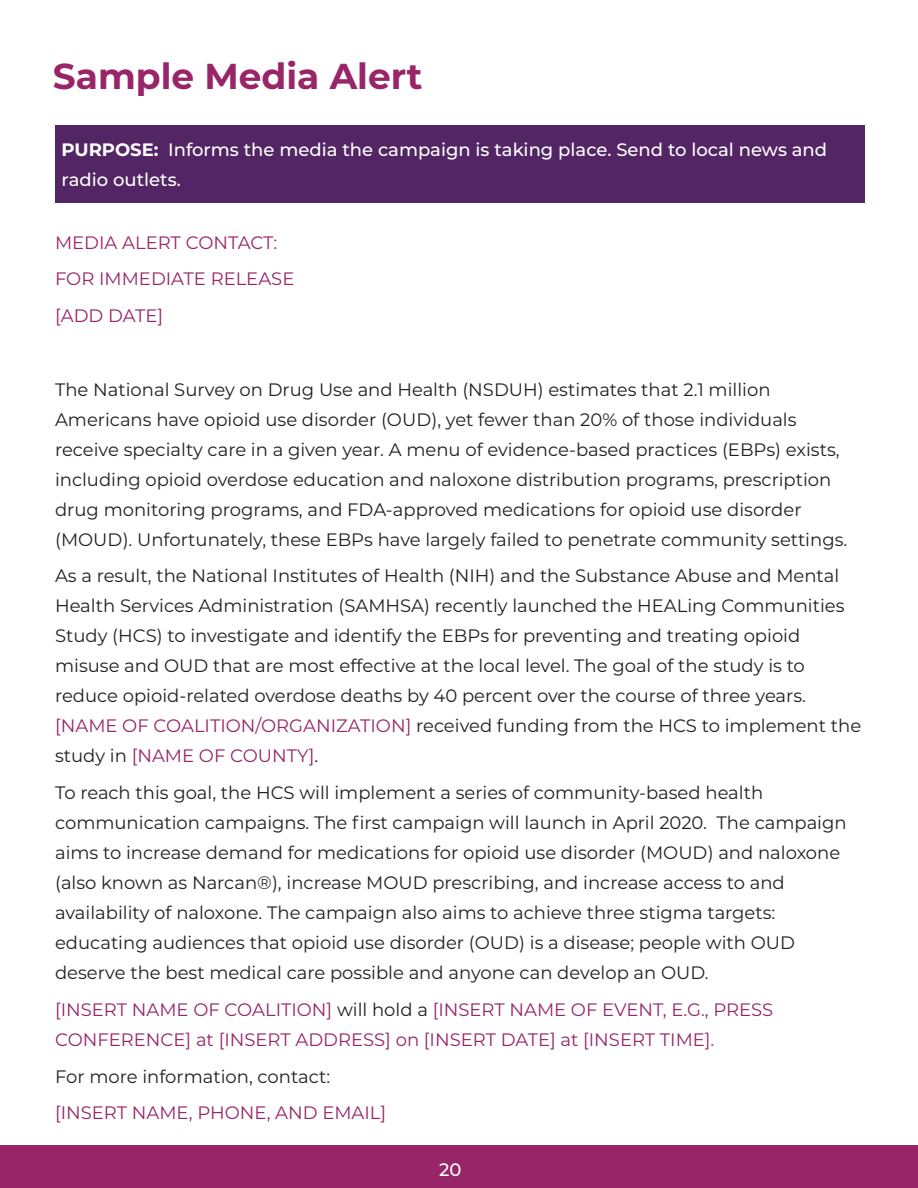
<style>
.page{position:relative;width:918px;height:1188px;background:#fff}
.page>*{position:absolute;margin:0;border:0;box-sizing:border-box;transform-origin:0 0}
.Heading{font:700 36px "Montserrat";color:#992569}
.t1{font:18px/30px "Montserrat";color:#231f20}
.t2{font:18px/30px "Montserrat";color:#982568}
.t3{font:500 18px/30px "Montserrat";color:#fff}
.s1{font-weight:700}
.s2{color:#982568}
.s3{color:#231f20}
</style>
<div class="page">
<div style="left:0;top:1145px;width:918px;height:43px;background:#992569"></div>
<div style="left:55px;top:125px;width:810px;height:78px;background:#532565"></div>
<p class="Heading" style="left:53px;top:50px;width:371px">Sample Media Alert</p>
<p class="t3" style="left:62px;top:134px;width:767px"><span class="s1">PURPOSE:</span> Informs the media the campaign is taking place. Send to local news and radio outlets.</p>
<p class="t2" style="left:55px;top:227px;width:224px">MEDIA ALERT CONTACT:</p>
<p class="t2" style="left:55px;top:263px;width:241px">FOR IMMEDIATE RELEASE</p>
<p class="t2" style="left:55px;top:300px;width:110px">[ADD DATE]</p>
<p class="t1" style="left:55px;top:374px;width:794px">The National Survey on Drug Use and Health (NSDUH) estimates that 2.1 million Americans have opioid use disorder (OUD), yet fewer than 20% of those individuals receive specialty care in a given year. A menu of evidence-based practices (EBPs) exists, including opioid overdose education and naloxone distribution programs, prescription drug monitoring programs, and FDA-approved medications for opioid use disorder (MOUD). Unfortunately, these EBPs have largely failed to penetrate community settings.</p>
<p class="t1" style="left:55px;top:560px;width:808px">As a result, the National Institutes of Health (NIH) and the Substance Abuse and Mental Health Services Administration (SAMHSA) recently launched the HEALing Communities Study (HCS) to investigate and identify the EBPs for preventing and treating opioid misuse and OUD that are most effective at the local level. The goal of the study is to reduce opioid-related overdose deaths by 40 percent over the course of three years. <span class="s2">[NAME OF COALITION/ORGANIZATION]</span> received funding from the HCS to implement the study in <span class="s2">[NAME OF COUNTY]</span>.</p>
<p class="t1" style="left:55px;top:777px;width:793px">To reach this goal, the HCS will implement a series of community-based health communication campaigns. The first campaign will launch in April 2020. The campaign aims to increase demand for medications for opioid use disorder (MOUD) and naloxone (also known as Narcan®), increase MOUD prescribing, and increase access to and availability of naloxone. The campaign also aims to achieve three stigma targets: educating audiences that opioid use disorder (OUD) is a disease; people with OUD deserve the best medical care possible and anyone can develop an OUD.</p>
<p class="t2" style="left:55px;top:994px;width:720px">[INSERT NAME OF COALITION] <span class="s3">will hold a</span> [INSERT NAME OF EVENT, E.G., PRESS<br>CONFERENCE] at [INSERT ADDRESS] on [INSERT DATE] at [INSERT TIME].</p>
<p class="t1" style="left:55px;top:1061px;width:277px">For more information, contact:</p>
<p class="t2" style="left:55px;top:1097px;width:333px">[INSERT NAME, PHONE, AND EMAIL]</p>
<p class="t3" style="left:439px;top:1154px;width:24px">20</p>
</div>
